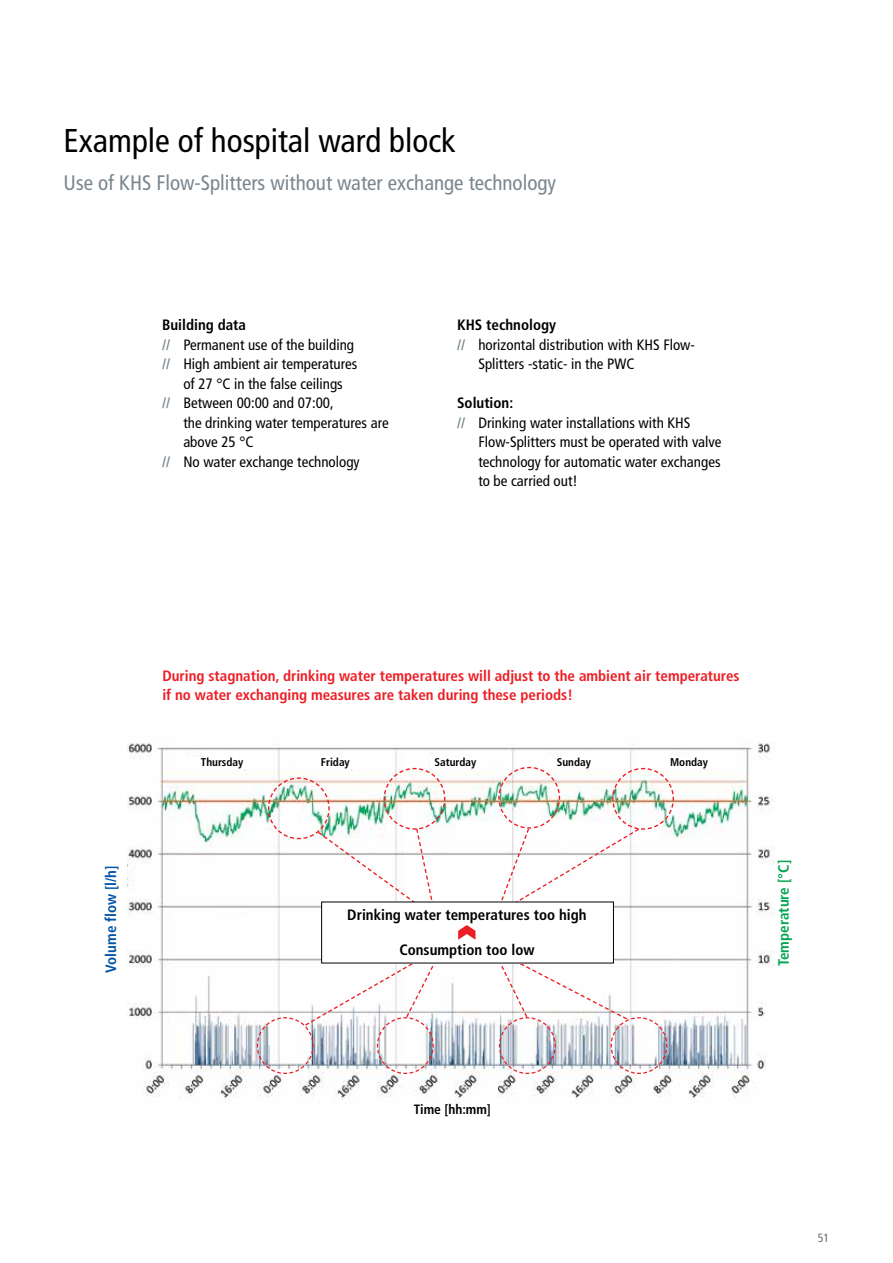
<style>
.page{position:relative;width:893px;height:1263px;background:#fff}
.page>*{position:absolute;margin:0;border:0;box-sizing:border-box;transform-origin:0 0}
.t1{font:condensed 33px "Frutiger";color:#000}
.t2{font:condensed 21px "Frutiger";color:#7a868e}
.t3{font:condensed 15px "Frutiger";color:#000}
.t4{font:700 condensed 15px/19.5px "Frutiger";color:#ed1d24}
.t5{font:700 condensed 15px "Frutiger";color:#000}
.t6{font:700 condensed 15px "Frutiger";color:#00a651}
.t7{font:700 condensed 15px "Frutiger";color:#0054a6}
.t8{font:700 condensed 13.5px "Frutiger";color:#000}
.t9{font:condensed 12px "Frutiger";color:#6d6e71}
.t10{font:700 condensed 11.25px "Frutiger";color:#000}
.s1{font-weight:700;color:#7a868e}
</style>
<div class="page">
<img style="left:128px;top:743px;width:647px;height:356px">
<svg style="left:497px;top:958px;width:171px;height:117px"></svg>
<svg style="left:267px;top:767px;width:179px;height:142px"></svg>
<svg style="left:498px;top:766px;width:177px;height:143px"></svg>
<svg style="left:256px;top:958px;width:182px;height:117px"></svg>
<div style="left:322px;top:902px;width:291px;height:61px;background:#fff"></div>
<svg style="left:458px;top:925px;width:17px;height:15px"></svg>
<div style="left:187px;top:757px;width:71px;height:12px;background:#fff"></div>
<div style="left:300px;top:757px;width:71px;height:12px;background:#fff"></div>
<div style="left:430px;top:757px;width:51px;height:12px;background:#fff"></div>
<div style="left:548px;top:757px;width:51px;height:12px;background:#fff"></div>
<div style="left:664px;top:757px;width:50px;height:12px;background:#fff"></div>
<h1 class="t1" style="left:64px;top:122px;width:394px">Example of hospital ward block</h1>
<h2 class="t2" style="left:64px;top:170px;width:494px">Use of KHS Flow-Splitters without water exchange technology</h2>
<p class="t5" style="left:162px;top:316px;width:85px">Building data</p>
<p class="t3" style="left:162px;top:336px;width:194px"><span class="s1">//</span> Permanent use of the building</p>
<p class="t3" style="left:162px;top:355px;width:197px"><span class="s1">//</span> High ambient air temperatures</p>
<p class="t3" style="left:183px;top:375px;width:161px">of 27 °C in the false ceilings</p>
<p class="t3" style="left:162px;top:394px;width:173px"><span class="s1">//</span> Between 00:00 and 07:00,</p>
<p class="t3" style="left:183px;top:414px;width:207px">the drinking water temperatures are</p>
<p class="t3" style="left:183px;top:433px;width:72px">above 25 °C</p>
<p class="t3" style="left:162px;top:453px;width:199px"><span class="s1">//</span> No water exchange technology</p>
<p class="t5" style="left:457px;top:316px;width:100px">KHS technology</p>
<p class="t3" style="left:457px;top:336px;width:239px"><span class="s1">//</span> horizontal distribution with KHS Flow-</p>
<p class="t3" style="left:478px;top:355px;width:157px">Splitters -static- in the PWC</p>
<p class="t5" style="left:457px;top:394px;width:58px">Solution:</p>
<p class="t3" style="left:457px;top:414px;width:235px"><span class="s1">//</span> Drinking water installations with KHS</p>
<p class="t3" style="left:478px;top:433px;width:245px">Flow-Splitters must be operated with valve</p>
<p class="t3" style="left:478px;top:453px;width:244px">technology for automatic water exchanges</p>
<p class="t3" style="left:478px;top:472px;width:101px">to be carried out!</p>
<p class="t7" style="left:102px;top:972px;width:109px;rotate:-90deg">Volume flow [l/h]</p>
<p class="t4" style="left:162px;top:666px;width:579px">During stagnation, drinking water temperatures will adjust to the ambient air temperatures if no water exchanging measures are taken during these periods!</p>
<p class="t10" style="left:201px;top:755px;width:44px">Thursday</p>
<p class="t10" style="left:321px;top:755px;width:30px">Friday</p>
<p class="t10" style="left:435px;top:755px;width:43px">Saturday</p>
<p class="t10" style="left:557px;top:755px;width:36px">Sunday</p>
<p class="t10" style="left:670px;top:755px;width:39px">Monday</p>
<p class="t5" style="left:347px;top:906px;width:241px">Drinking water temperatures too high</p>
<p class="t5" style="left:399px;top:940px;width:137px">Consumption too low</p>
<p class="t6" style="left:775px;top:966px;width:108px;rotate:-90deg">Temperature [°C]</p>
<p class="t8" style="left:414px;top:1101px;width:79px">Time [hh:mm]</p>
<p class="t9" style="left:818px;top:1230px;width:13px">51</p>
</div>
